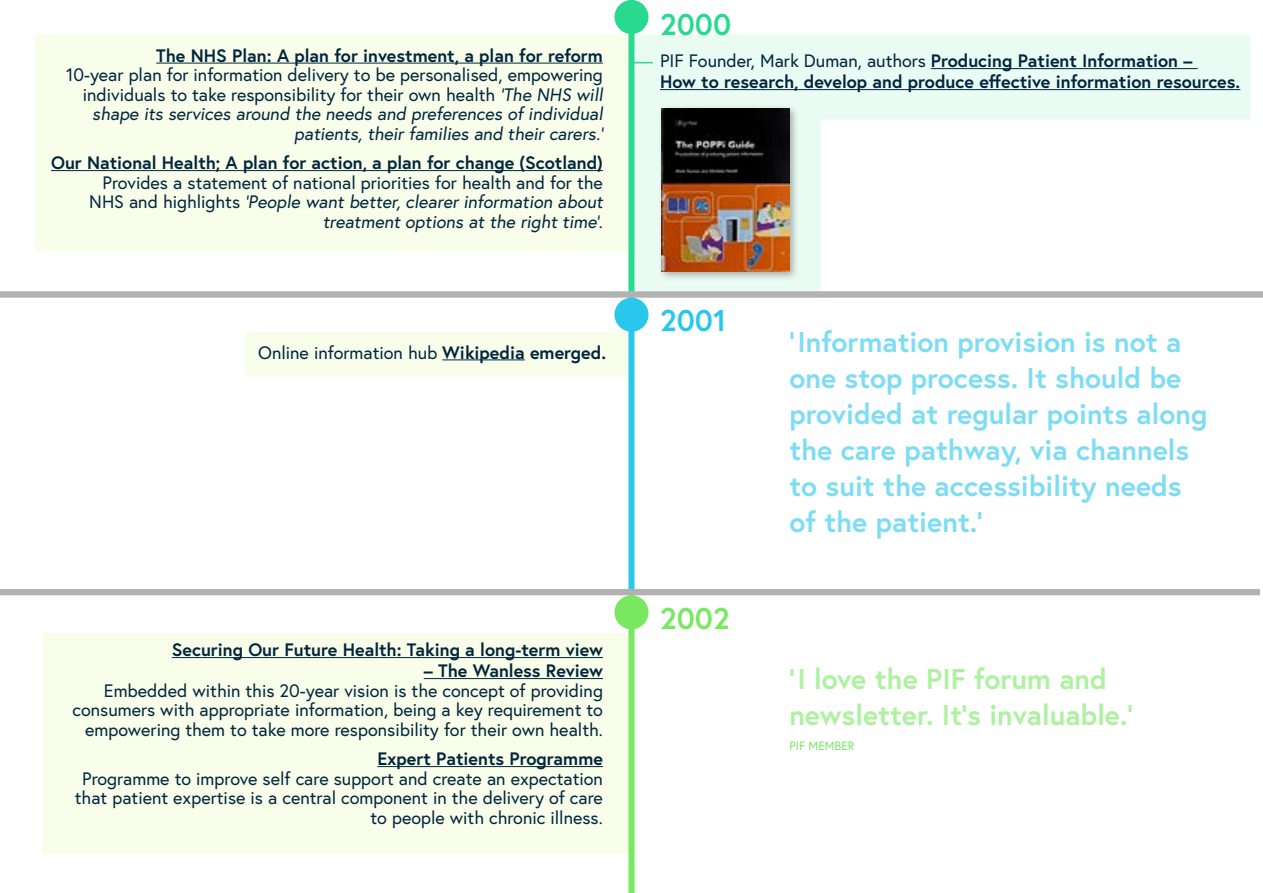
<style>
.page{position:relative;width:1263px;height:893px;background:#fff}
.page>*{position:absolute;margin:0;border:0;box-sizing:border-box;transform-origin:0 0}
.t1{font:700 30px "Europa";color:#78e861}
.t2{font:700 30px "Europa";color:#29c7eb}
.t3{font:700 30px "Europa";color:#29d98f}
.t4{font:700 28.5px/36px "Europa";color:#7eddf3}
.t5{font:700 28.5px/36px "Europa";color:#aef1a0}
.t6{font:18px/19.5px "Europa";color:#00263d;text-align:right}
.t7{font:700 18px/21px "Europa";color:#00263d}
.t8{font:12px "Europa";color:#78e861}
.s1{font-weight:700}
.s2{font-weight:400}
</style>
<div class="page">
<div style="left:244px;top:332px;width:387px;height:44px;background:#f9feeb"></div>
<svg style="left:634px;top:35px;width:616px;height:256px"></svg>
<div style="left:35px;top:34px;width:596px;height:216px;background:#f9feeb"></div>
<div style="left:43px;top:633px;width:591px;height:221px;background:#f9feeb"></div>
<hr style="left:442px;top:360px;width:83px;height:1px;background:#00263d">
<hr style="left:156px;top:63px;width:447px;height:1px;background:#00263d">
<hr style="left:51px;top:170px;width:552px;height:1px;background:#00263d">
<hr style="left:931px;top:68px;width:267px;height:1px;background:#00263d">
<hr style="left:660px;top:89px;width:580px;height:1px;background:#00263d">
<hr style="left:172px;top:657px;width:431px;height:1px;background:#00263d">
<hr style="left:424px;top:678px;width:179px;height:1px;background:#00263d">
<hr style="left:377px;top:766px;width:226px;height:1px;background:#00263d">
<svg style="left:634px;top:62px;width:19px;height:1px"></svg>
<div style="left:628px;top:592px;width:6px;height:301px;background:#78e861"></div>
<div style="left:628px;top:294px;width:6px;height:298px;background:#29c7eb"></div>
<div style="left:614px;top:595px;width:34px;height:34px;background:#78e861;border-radius:50%"></div>
<div style="left:0;top:589px;width:1260px;height:6px;background:#b3b2b2"></div>
<div style="left:614px;top:0;width:34px;height:34px;background:#29d98f;border-radius:50%"></div>
<div style="left:628px;top:0;width:6px;height:294px;background:#29d98f"></div>
<div style="left:614px;top:298px;width:34px;height:34px;background:#29c7eb;border-radius:50%"></div>
<div style="left:0;top:291px;width:1263px;height:7px;background:#b3b2b2"></div>
<div style="left:657px;top:104px;width:141px;height:177px;background:#000;opacity:.3"></div>
<img style="left:662px;top:108px;width:127px;height:163px">
<p class="t7" style="left:156px;top:44px;width:448px">The NHS Plan: A plan for investment, a plan for reform</p>
<p class="t6" style="left:66px;top:65px;width:541px">10-year plan for information delivery to be personalised, empowering individuals to take responsibility for their own health ‘The NHS will shape its services around the needs and preferences of individual patients, their families and their carers.’</p>
<p class="t7" style="left:51px;top:152px;width:553px">Our National Health; A plan for action, a plan for change (Scotland)</p>
<p class="t6" style="left:89px;top:172px;width:518px">Provides a statement of national priorities for health and for the<br>N H S a n d h i g h l i g h t s ‘People want better, clearer information about treatment options at the right time’.</p>
<p class="t6" style="left:258px;top:342px;width:349px">Online information hub <span class="s1">Wikipedia emerged.</span></p>
<p class="t7" style="left:172px;top:639px;width:433px">Securing Our Future Health: Taking a long-term view</p>
<p class="t7" style="left:424px;top:660px;width:181px">– The Wanless Review</p>
<p class="t6" style="left:73px;top:680px;width:532px">Embedded within this 20-year vision is the concept of providing consumers with appropriate information, being a key requirement to empowering them to take more responsibility for their own health.</p>
<p class="t7" style="left:377px;top:748px;width:227px">Expert Patients Programme</p>
<p class="t6" style="left:75px;top:768px;width:530px">Programme to improve self care support and create an expectation that patient expertise is a central component in the delivery of care to people with chronic illness.</p>
<h1 class="t3" style="left:660px;top:4px;width:73px">2000</h1>
<p class="t7" style="left:660px;top:50px;width:582px"><span class="s2">PIF Founder, Mark Duman, authors</span> Producing Patient Information –<br>How to research, develop and produce effective information resources.</p>
<h1 class="t2" style="left:660px;top:300px;width:68px">2001</h1>
<h1 class="t1" style="left:660px;top:598px;width:71px">2002</h1>
<h2 class="t4" style="left:789px;top:323px;width:420px">‘ Information provision is not a one stop process. It should be provided at regular points along the care pathway, via channels to suit the accessibility needs of the patient.’</h2>
<h2 class="t5" style="left:789px;top:660px;width:345px">‘ I love the PIF forum and newsletter. It’s invaluable.’</h2>
<p class="t8" style="left:789px;top:738px;width:67px">PIF MEMBER</p>
</div>
